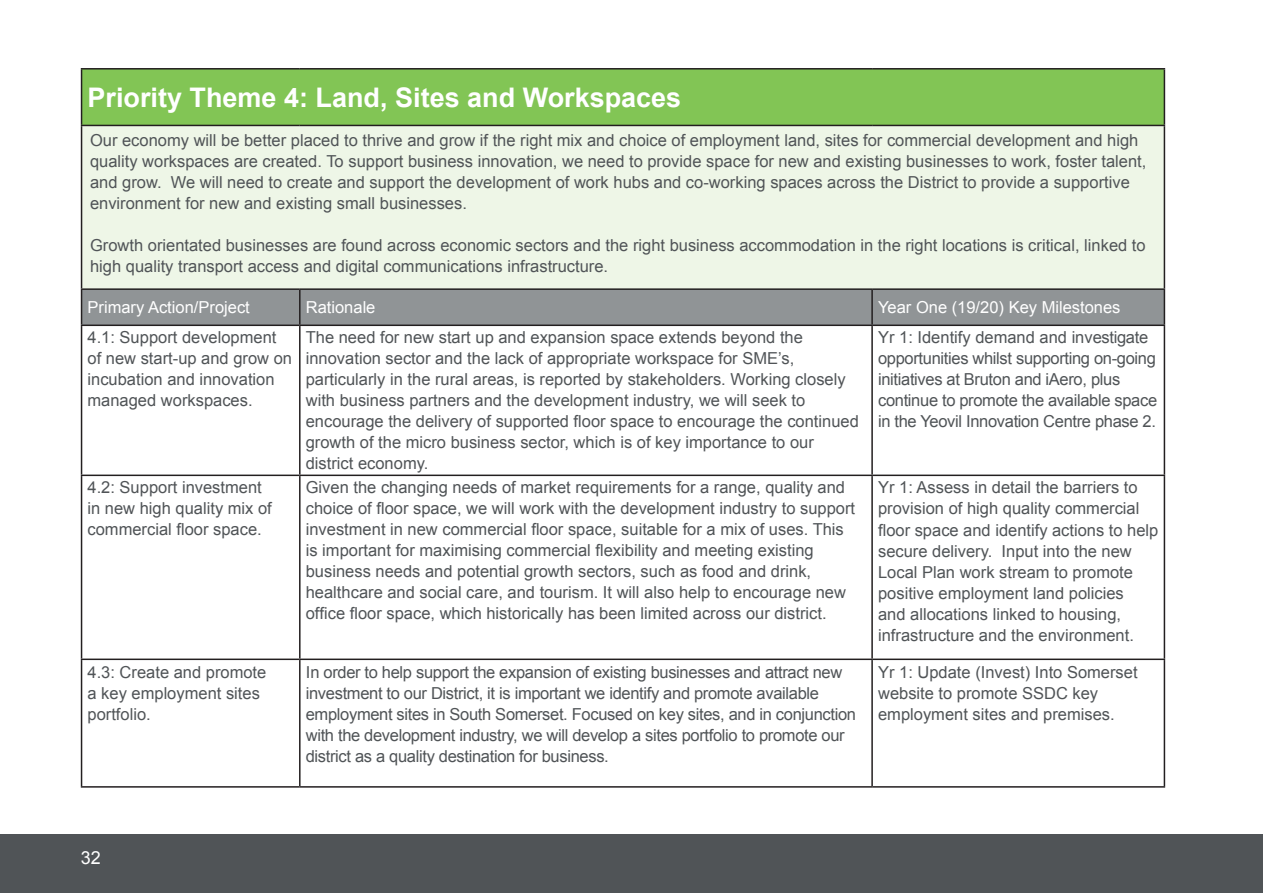
<style>
.page{position:relative;width:1263px;height:893px;background:#fff}
.page>*{position:absolute;margin:0;border:0;box-sizing:border-box;transform-origin:0 0}
.t1{font:700 27px "Arial";color:#fff}
.t2{font:18px "Arial";color:#fff}
.t3{font:16.5px/21px "Arial";color:#505457}
.t4{font:16.5px/21px "Arial";letter-spacing:-.02em;color:#505457}
.t5{font:16.5px "Arial";color:#fff}
</style>
<div class="page">
<div style="left:0;top:834px;width:1263px;height:59px;background:#505457"></div>
<div style="left:82px;top:69px;width:1082px;height:56px;background:#82c555"></div>
<div style="left:82px;top:125px;width:1082px;height:164px;background:#eef6e7"></div>
<div style="left:82px;top:290px;width:1082px;height:35px;background:#909496"></div>
<hr style="left:81px;top:68px;width:219px;height:2px;background:#231f20">
<hr style="left:81px;top:70px;width:1px;height:55px;background:#231f20">
<hr style="left:300px;top:68px;width:572px;height:2px;background:#231f20">
<hr style="left:872px;top:68px;width:293px;height:2px;background:#231f20">
<hr style="left:1164px;top:70px;width:1px;height:55px;background:#231f20">
<hr style="left:81px;top:125px;width:219px;height:1px;background:#231f20">
<hr style="left:81px;top:126px;width:1px;height:162px;background:#231f20">
<hr style="left:300px;top:125px;width:572px;height:1px;background:#231f20">
<hr style="left:872px;top:125px;width:293px;height:1px;background:#231f20">
<hr style="left:1164px;top:126px;width:1px;height:162px;background:#231f20">
<hr style="left:81px;top:288px;width:219px;height:2px;background:#231f20">
<hr style="left:81px;top:290px;width:1px;height:35px;background:#231f20">
<hr style="left:300px;top:288px;width:572px;height:2px;background:#231f20">
<hr style="left:299px;top:290px;width:2px;height:35px;background:#231f20">
<hr style="left:872px;top:288px;width:293px;height:2px;background:#231f20">
<hr style="left:871px;top:290px;width:2px;height:35px;background:#231f20">
<hr style="left:1164px;top:290px;width:1px;height:35px;background:#231f20">
<hr style="left:81px;top:325px;width:219px;height:1px;background:#231f20">
<hr style="left:81px;top:326px;width:1px;height:149px;background:#231f20">
<hr style="left:300px;top:325px;width:572px;height:1px;background:#231f20">
<hr style="left:299px;top:326px;width:2px;height:149px;background:#231f20">
<hr style="left:872px;top:325px;width:293px;height:1px;background:#231f20">
<hr style="left:871px;top:326px;width:2px;height:149px;background:#231f20">
<hr style="left:1164px;top:326px;width:1px;height:149px;background:#231f20">
<hr style="left:81px;top:475px;width:219px;height:1px;background:#231f20">
<hr style="left:81px;top:476px;width:1px;height:183px;background:#231f20">
<hr style="left:300px;top:475px;width:572px;height:1px;background:#231f20">
<hr style="left:299px;top:476px;width:2px;height:183px;background:#231f20">
<hr style="left:872px;top:475px;width:293px;height:1px;background:#231f20">
<hr style="left:871px;top:476px;width:2px;height:183px;background:#231f20">
<hr style="left:1164px;top:476px;width:1px;height:183px;background:#231f20">
<hr style="left:81px;top:659px;width:219px;height:1px;background:#231f20">
<hr style="left:81px;top:660px;width:1px;height:126px;background:#231f20">
<hr style="left:300px;top:659px;width:572px;height:1px;background:#231f20">
<hr style="left:299px;top:660px;width:2px;height:126px;background:#231f20">
<hr style="left:872px;top:659px;width:293px;height:1px;background:#231f20">
<hr style="left:871px;top:660px;width:2px;height:126px;background:#231f20">
<hr style="left:1164px;top:660px;width:1px;height:126px;background:#231f20">
<hr style="left:81px;top:786px;width:219px;height:2px;background:#231f20">
<hr style="left:300px;top:786px;width:572px;height:2px;background:#231f20">
<hr style="left:872px;top:786px;width:293px;height:2px;background:#231f20">
<h1 class="t1" style="left:88px;top:80px;width:595px">Priority Theme 4: Land, Sites and Workspaces</h1>
<p class="t3" style="left:90px;top:130px;width:1058px">Our economy will be better placed to thrive and grow if the right mix and choice of employment land, sites for commercial development and high quality workspaces are created. To support business innovation, we need to provide space for new and existing businesses to work, foster talent, and grow. We will need to create and support the development of work hubs and co-working spaces across the District to provide a supportive environment for new and existing small businesses.</p>
<p class="t3" style="left:90px;top:235px;width:1057px">Growth orientated businesses are found across economic sectors and the right business accommodation in the right locations is critical, linked to high quality transport access and digital communications infrastructure.</p>
<p class="t5" style="left:88px;top:297px;width:164px">Primary Action/Project</p>
<p class="t5" style="left:306px;top:297px;width:71px">Rationale</p>
<p class="t5" style="left:878px;top:297px;width:244px">Year One (19/20) Key Milestones</p>
<p class="t3" style="left:88px;top:327px;width:206px">4.1: Support development of new start-up and grow on incubation and innovation managed workspaces.</p>
<p class="t3" style="left:306px;top:327px;width:555px">The need for new start up and expansion space extends beyond the innovation sector and the lack of appropriate workspace for SME’s, particularly in the rural areas, is reported by stakeholders. Working closely with business partners and the development industry, we will seek to encourage the delivery of supported floor space to encourage the continued growth of the micro business sector, which is of key importance to our district economy.</p>
<p class="t4" style="left:878px;top:327px;width:281px">Yr 1: Identify demand and investigate opportunities whilst supporting on-going initiatives at Bruton and iAero, plus continue to promote the available space in the Yeovil Innovation Centre phase 2.</p>
<p class="t3" style="left:88px;top:477px;width:186px">4.2: Support investment in new high quality mix of commercial floor space.</p>
<p class="t3" style="left:306px;top:477px;width:551px">Given the changing needs of market requirements for a range, quality and choice of floor space, we will work with the development industry to support investment in new commercial floor space, suitable for a mix of uses. This is important for maximising commercial flexibility and meeting existing business needs and potential growth sectors, such as food and drink, healthcare and social care, and tourism. It will also help to encourage new office floor space, which historically has been limited across our district.</p>
<p class="t3" style="left:878px;top:477px;width:282px">Yr 1: Assess in detail the barriers to provision of high quality commercial floor space and identify actions to help secure delivery. Input into the new Local Plan work stream to promote positive employment land policies<br>and allocations linked to housing, infrastructure and the environment.</p>
<p class="t3" style="left:88px;top:661px;width:180px">4.3: Create and promote a key employment sites portfolio.</p>
<p class="t4" style="left:306px;top:661px;width:552px">In order to help support the expansion of existing businesses and attract new investment to our District, it is important we identify and promote available employment sites in South Somerset. Focused on key sites, and in conjunction with the development industry, we will develop a sites portfolio to promote our district as a quality destination for business.</p>
<p class="t3" style="left:878px;top:661px;width:261px">Yr 1: Update (Invest) Into Somerset website to promote SSDC key employment sites and premises.</p>
<p class="t2" style="left:81px;top:846px;width:22px">32</p>
</div>
